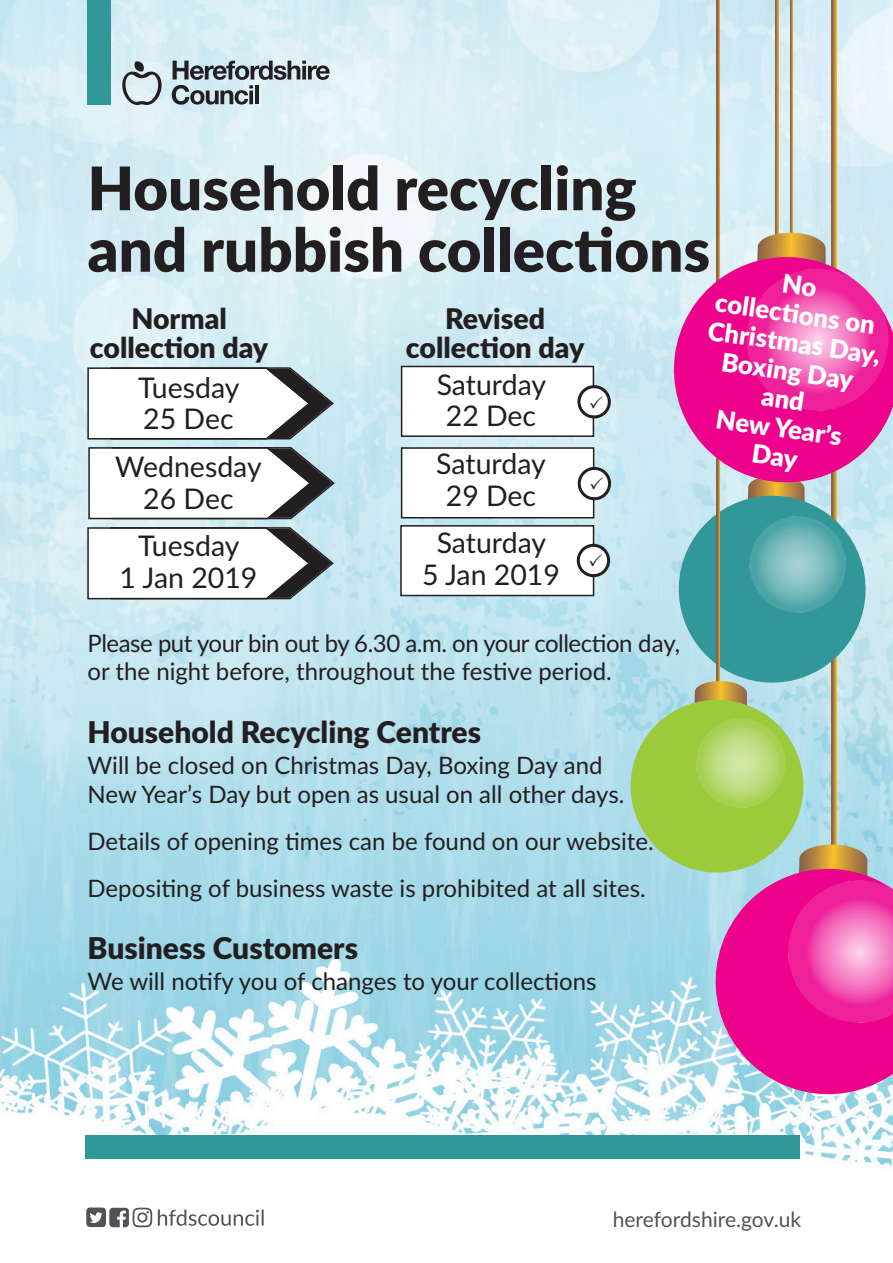
<style>
.page{position:relative;width:893px;height:1263px;background:#fff}
.page>*{position:absolute;margin:0;border:0;box-sizing:border-box;transform-origin:0 0}
.t1{font:900 60px/61.5px "Lato";color:#231f20}
.t2{font:900 30px "Lato";color:#231f20}
.t3{font:28.5px/31.8px "Lato";color:#231f20;text-align:center}
.t4{font:900 28.5px/29.4px "Lato";color:#231f20;text-align:center}
.t5{font:900 25.8px/28.8px "Lato";color:#fff;text-align:center}
.t6{font:24px/28.8px "Lato";color:#231f20}
.t7{font:21px "Lato";color:#515358}
</style>
<div class="page">
<img style="left:0;top:0;width:893px;height:1167px">
<div style="left:85px;top:1135px;width:715px;height:24px;background:#319799"></div>
<svg style="left:86px;top:1207px;width:178px;height:20px"></svg>
<div style="left:88px;top:0;width:23px;height:105px;background:#319799"></div>
<svg style="left:172px;top:61px;width:158px;height:44px;background:#a2afb4"></svg>
<hr style="left:255px;top:85px;width:4px;height:19px;background:#231f20">
<svg style="left:122px;top:61px;width:40px;height:44px;background:#afbbc0"></svg>
<svg style="left:832px;top:0;width:4px;height:241px"></svg>
<svg style="left:700px;top:1023px;width:193px;height:87px;fill:#ed028c"></svg>
<svg style="left:775px;top:0;width:4px;height:232px"></svg>
<svg style="left:666px;top:498px;width:213px;height:183px;background:#6cb4b8"></svg>
<svg style="left:748px;top:515px;width:99px;height:99px;background:#5eadaf"></svg>
<svg style="left:717px;top:0;width:3px;height:681px"></svg>
<svg style="left:619px;top:681px;width:274px;height:342px;background:#bba8a8"></svg>
<svg style="left:790px;top:0;width:3px;height:232px"></svg>
<svg style="left:758px;top:232px;width:68px;height:9px"></svg>
<svg style="left:658px;top:241px;width:235px;height:257px;background:#db70b3"></svg>
<svg style="left:87px;top:527px;width:247px;height:72px"></svg>
<svg style="left:88px;top:447px;width:247px;height:72px"></svg>
<svg style="left:87px;top:367px;width:247px;height:73px"></svg>
<div style="left:402px;top:367px;width:191px;height:68px;background:#fff"></div>
<div style="left:401px;top:366px;width:193px;height:71px;border:2px solid #231f20"></div>
<div style="left:402px;top:449px;width:191px;height:68px;background:#fff"></div>
<div style="left:401px;top:447px;width:193px;height:71px;border:2px solid #231f20"></div>
<div style="left:402px;top:527px;width:191px;height:68px;background:#fff"></div>
<div style="left:400px;top:525px;width:194px;height:71px;border:2px solid #231f20"></div>
<svg style="left:577px;top:385px;width:34px;height:33px"></svg>
<svg style="left:578px;top:467px;width:33px;height:33px"></svg>
<svg style="left:577px;top:544px;width:33px;height:33px"></svg>
<svg style="left:745px;top:268px;width:145px;height:144px;background:#ee44a9"></svg>
<h1 class="t1" style="left:88px;top:159px;width:624px">Household recycling and rubbish collections</h1>
<p class="t4" style="left:90px;top:304px;width:180px">Normal collection day</p>
<p class="t4" style="left:406px;top:304px;width:180px">Revised collection day</p>
<p class="t3" style="left:138px;top:372px;width:103px;text-align:left">Tuesday<br>25 Dec</p>
<p class="t3" style="left:437px;top:369px;width:111px">Saturday<br>22 Dec</p>
<p class="t3" style="left:436px;top:449px;width:111px">Saturday<br>29 Dec</p>
<p class="t3" style="left:422px;top:528px;width:139px">Saturday<br>5 Jan 2019</p>
<p class="t3" style="left:115px;top:452px;width:148px">Wednesday<br>26 Dec</p>
<p class="t3" style="left:120px;top:531px;width:139px">Tuesday<br>1 Jan 2019</p>
<p class="t6" style="left:88px;top:629px;width:594px">Please put your bin out by 6.30 a.m. on your collection day, or the night before, throughout the festive period.</p>
<p class="t2" style="left:88px;top:715px;width:395px">Household Recycling Centres</p>
<p class="t6" style="left:88px;top:751px;width:538px">Will be closed on Christmas Day, Boxing Day and<br>New Year’s Day but open as usual on all other days.</p>
<p class="t6" style="left:88px;top:818px;width:568px;line-height:46.8px">Details of opening times can be found on our website.<br>Depositing of business waste is prohibited at all sites.</p>
<p class="t2" style="left:88px;top:931px;width:272px">Business Customers</p>
<p class="t6" style="left:88px;top:967px;width:511px">We will notify you of changes to your collections</p>
<p class="t5" style="left:717px;top:289px;width:163px;rotate:8deg">collecti ons on</p>
<p class="t5" style="left:724px;top:348px;width:134px;rotate:8deg">Boxing Day and<br>New Year’s<br>Day</p>
<p class="t5" style="left:710px;top:317px;width:175px;rotate:8deg">Christmas Day,</p>
<p class="t7" style="left:613px;top:1207px;width:190px">herefordshire.gov.uk</p>
</div>
